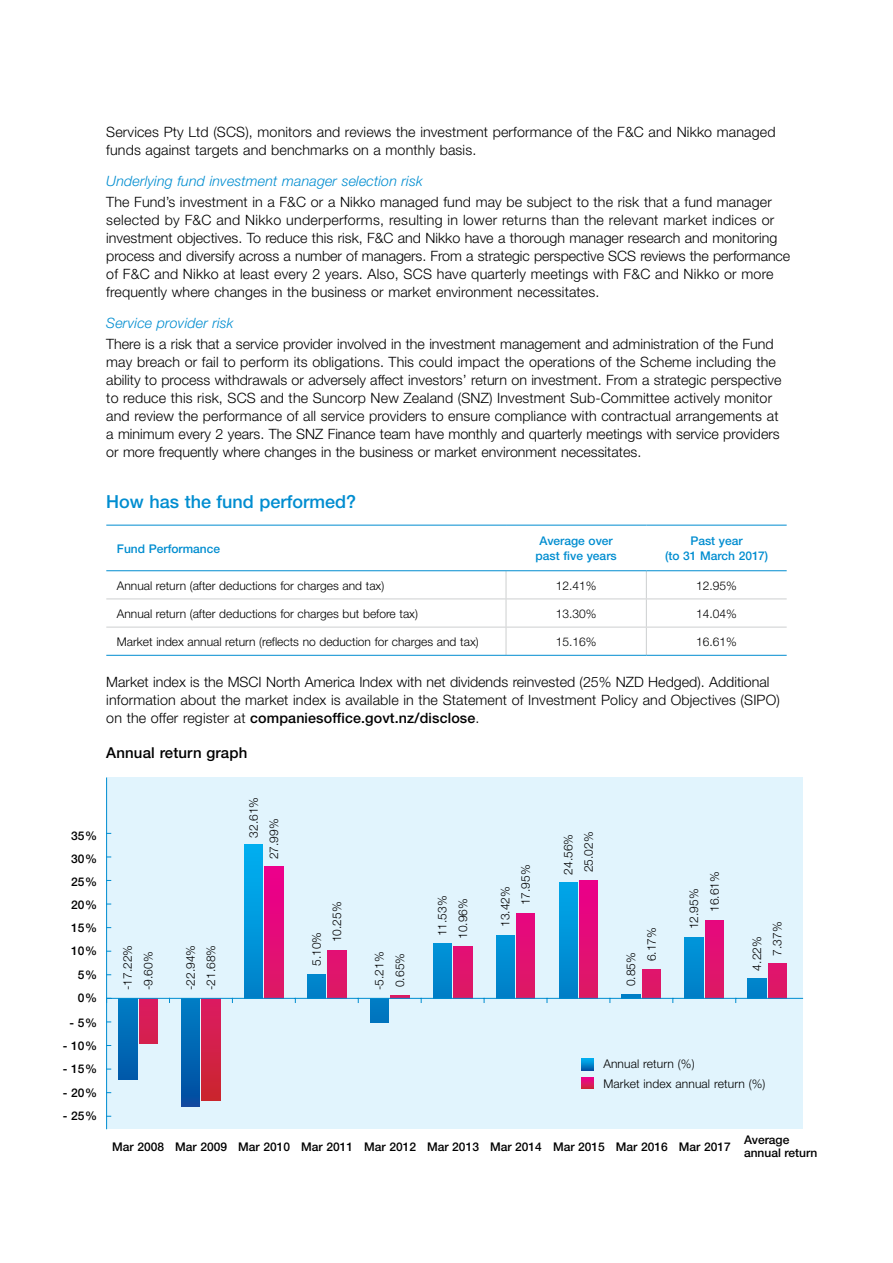
<style>
.page{position:relative;width:893px;height:1263px;background:#fff}
.page>*{position:absolute;margin:0;border:0;box-sizing:border-box;transform-origin:0 0}
.t1{font:500 18px "Helvetica Neue";color:#008dd0}
.t2{font:500 15px "Helvetica Neue";letter-spacing:.01em;color:#000}
.t3{font:300 14.25px/18px "Helvetica Neue";letter-spacing:.01em;color:#000}
.t4{font:italic 300 14.25px "Helvetica Neue";letter-spacing:.01em;color:#008dd0}
.t5{font:300 12px/20.4px "Helvetica Neue";color:#000}
.t6{font:500 12px/13.5px "Helvetica Neue";color:#000}
.t7{font:500 12px/15px "Helvetica Neue";color:#008dd0;text-align:center}
.s1{font-weight:500}
</style>
<div class="page">
<div style="left:107px;top:778px;width:696px;height:351px;background:#e1f4fd"></div>
<div style="left:139px;top:998px;width:18px;height:45px;background:#d81d57"></div>
<div style="left:202px;top:998px;width:18px;height:102px;background:linear-gradient(to bottom,#dc1b63,#ca252e)"></div>
<div style="left:265px;top:866px;width:18px;height:132px;background:linear-gradient(to bottom,#ed008f,#dc1964)"></div>
<div style="left:328px;top:950px;width:18px;height:48px;background:#df156b"></div>
<svg style="left:391px;top:995px;width:18px;height:3px"></svg>
<div style="left:454px;top:947px;width:18px;height:51px;background:#e0156c"></div>
<div style="left:517px;top:914px;width:18px;height:84px;background:linear-gradient(to bottom,#e70681,#dc1a63)"></div>
<div style="left:579px;top:880px;width:19px;height:118px;background:linear-gradient(to bottom,#eb008b,#dc1a64)"></div>
<div style="left:642px;top:969px;width:19px;height:29px;background:#de1768"></div>
<div style="left:705px;top:920px;width:19px;height:78px;background:linear-gradient(to bottom,#e6077f,#dc1a63)"></div>
<div style="left:768px;top:963px;width:19px;height:35px;background:#de1669"></div>
<div style="left:119px;top:998px;width:18px;height:81px;background:linear-gradient(to bottom,#007ec5,#0059a9)"></div>
<div style="left:182px;top:998px;width:18px;height:108px;background:linear-gradient(to bottom,#007fc5,#034ba0)"></div>
<div style="left:244px;top:844px;width:19px;height:154px;background:linear-gradient(to bottom,#00b2f2,#0081c9)"></div>
<div style="left:307px;top:974px;width:19px;height:24px;background:#0083ca"></div>
<div style="left:370px;top:998px;width:19px;height:25px;background:#0078c1"></div>
<div style="left:433px;top:944px;width:19px;height:54px;background:#0089cf"></div>
<div style="left:496px;top:935px;width:18px;height:63px;background:#008bd1"></div>
<div style="left:559px;top:882px;width:18px;height:116px;background:linear-gradient(to bottom,#00a8ea,#0080c8)"></div>
<hr style="left:622px;top:994px;width:18px;height:4px;background:#007ec6">
<div style="left:685px;top:937px;width:18px;height:61px;background:#008bd1"></div>
<div style="left:748px;top:978px;width:18px;height:20px;background:#0082c9"></div>
<hr style="left:107px;top:998px;width:696px;height:1px;background:#008dd0">
<svg style="left:581px;top:1058px;width:12px;height:12px"></svg>
<svg style="left:581px;top:1077px;width:12px;height:12px"></svg>
<hr style="left:106px;top:778px;width:1px;height:351px;background:#008dd0">
<hr style="left:106px;top:598px;width:400px;height:1px;background:#cdcfd0">
<hr style="left:506px;top:598px;width:140px;height:1px;background:#cdcfd0">
<hr style="left:646px;top:598px;width:141px;height:1px;background:#cdcfd0">
<hr style="left:106px;top:627px;width:400px;height:1px;background:#cdcfd0">
<hr style="left:506px;top:627px;width:140px;height:1px;background:#cdcfd0">
<svg style="left:506px;top:571px;width:1px;height:84px"></svg>
<hr style="left:646px;top:627px;width:141px;height:1px;background:#cdcfd0">
<svg style="left:646px;top:571px;width:1px;height:84px"></svg>
<hr style="left:106px;top:525px;width:400px;height:1px;background:#008dd0">
<hr style="left:506px;top:525px;width:140px;height:1px;background:#008dd0">
<hr style="left:646px;top:525px;width:141px;height:1px;background:#008dd0">
<hr style="left:106px;top:570px;width:400px;height:1px;background:#008dd0">
<hr style="left:506px;top:570px;width:140px;height:1px;background:#008dd0">
<hr style="left:646px;top:570px;width:141px;height:1px;background:#008dd0">
<hr style="left:106px;top:655px;width:400px;height:1px;background:#008dd0">
<hr style="left:506px;top:655px;width:140px;height:1px;background:#008dd0">
<hr style="left:646px;top:655px;width:141px;height:1px;background:#008dd0">
<p class="t3" style="left:106px;top:123px;width:671px">Services Pty Ltd (SCS), monitors and reviews the investment performance of the F&amp;C and Nikko managed funds against targets and benchmarks on a monthly basis.</p>
<p class="t4" style="left:106px;top:173px;width:318px">Underlying fund investment manager selection risk</p>
<p class="t3" style="left:106px;top:193px;width:685px">The Fund’s investment in a F&amp;C or a Nikko managed fund may be subject to the risk that a fund manager selected by F&amp;C and Nikko underperforms, resulting in lower returns than the relevant market indices or investment objectives. To reduce this risk, F&amp;C and Nikko have a thorough manager research and monitoring process and diversify across a number of managers. From a strategic perspective SCS reviews the performance of F&amp;C and Nikko at least every 2 years. Also, SCS have quarterly meetings with F&amp;C and Nikko or more frequently where changes in the business or market environment necessitates.</p>
<p class="t4" style="left:106px;top:315px;width:129px">Service provider risk</p>
<p class="t3" style="left:106px;top:335px;width:677px">There is a risk that a service provider involved in the investment management and administration of the Fund may breach or fail to perform its obligations. This could impact the operations of the Scheme including the ability to process withdrawals or adversely affect investors’ return on investment. From a strategic perspective to reduce this risk, SCS and the Suncorp New Zealand (SNZ) Investment Sub-Committee actively monitor and review the performance of all service providers to ensure compliance with contractual arrangements at a minimum every 2 years. The SNZ Finance team have monthly and quarterly meetings with service providers or more frequently where changes in the business or market environment necessitates.</p>
<p class="t1" style="left:106px;top:491px;width:251px">How has the fund performed?</p>
<p class="t7" style="left:117px;top:541px;width:105px">Fund Performance</p>
<p class="t7" style="left:536px;top:533px;width:83px">Average over past five years</p>
<p class="t7" style="left:665px;top:533px;width:105px">Past year<br>(to 31 March 2017)</p>
<p class="t5" style="left:117px;top:575px;width:269px">Annual return (after deductions for charges and tax)</p>
<p class="t5" style="left:556px;top:575px;width:42px">12.41%</p>
<p class="t5" style="left:696px;top:575px;width:42px">12.95%</p>
<p class="t5" style="left:117px;top:603px;width:302px">Annual return (after deductions for charges but before tax)</p>
<p class="t5" style="left:556px;top:603px;width:42px">13.30%</p>
<p class="t5" style="left:696px;top:603px;width:42px">14.04%</p>
<p class="t5" style="left:117px;top:631px;width:363px">Market index annual return (reflects no deduction for charges and tax)</p>
<p class="t5" style="left:556px;top:631px;width:42px">15.16%</p>
<p class="t5" style="left:696px;top:631px;width:42px">16.61%</p>
<p class="t3" style="left:106px;top:672px;width:675px">Market index is the MSCI North America Index with net dividends reinvested (25% NZD Hedged). Additional information about the market index is available in the Statement of Investment Policy and Objectives (SIPO) on the offer register at <span class="s1">companiesoffice.govt.nz/disclose</span>.</p>
<p class="t2" style="left:106px;top:743px;width:143px">Annual return graph</p>
<p class="t6" style="left:71px;top:828px;width:27px">35%</p>
<p class="t6" style="left:71px;top:851px;width:27px">30%</p>
<p class="t6" style="left:71px;top:875px;width:27px">25%</p>
<p class="t6" style="left:71px;top:898px;width:27px">20%</p>
<p class="t6" style="left:71px;top:921px;width:27px">15%</p>
<p class="t6" style="left:71px;top:944px;width:27px">10%</p>
<p class="t6" style="left:78px;top:967px;width:21px">5%</p>
<p class="t6" style="left:78px;top:990px;width:21px">0%</p>
<p class="t6" style="left:70px;top:1016px;width:29px">- 5%</p>
<p class="t6" style="left:63px;top:1039px;width:36px">- 10%</p>
<p class="t6" style="left:63px;top:1062px;width:36px">- 15%</p>
<p class="t6" style="left:63px;top:1085px;width:36px">- 20%</p>
<p class="t6" style="left:63px;top:1109px;width:36px">- 25%</p>
<p class="t5" style="left:243px;top:838px;width:42px;rotate:-90deg">32.61%</p>
<p class="t5" style="left:263px;top:859px;width:42px;rotate:-90deg">27.99%</p>
<p class="t5" style="left:117px;top:990px;width:47px;rotate:-90deg">-17.22% -9.60%</p>
<p class="t5" style="left:180px;top:990px;width:47px;rotate:-90deg">-22.94% -21.68%</p>
<p class="t5" style="left:306px;top:942px;width:42px;text-indent:-24px;rotate:-90deg">5.10%<br>10.25%</p>
<p class="t5" style="left:432px;top:939px;width:45px;rotate:-90deg">11.53%<br>10.96%</p>
<p class="t5" style="left:369px;top:990px;width:40px;rotate:-90deg">-5.21%<br>0.65%</p>
<p class="t5" style="left:495px;top:927px;width:42px;rotate:-90deg">13.42%</p>
<p class="t5" style="left:515px;top:905px;width:42px;rotate:-90deg">17.95%</p>
<p class="t5" style="left:558px;top:875px;width:45px;rotate:-90deg">24.56%<br>25.02%</p>
<p class="t5" style="left:683px;top:912px;width:42px;text-indent:-17px;rotate:-90deg">12.95%<br>16.61%</p>
<p class="t5" style="left:621px;top:961px;width:36px;text-indent:-25px;rotate:-90deg">0.85%<br>6.17%</p>
<p class="t5" style="left:746px;top:956px;width:36px;text-indent:-15px;rotate:-90deg">4.22%<br>7.37%</p>
<p class="t5" style="left:603px;top:1054px;width:164px;line-height:19.5px">Annual return (%)<br>Market index annual return (%)</p>
<p class="t6" style="left:112px;top:1139px;width:620px">Mar 2008 Mar 2009 Mar 2010 Mar 2011 Mar 2012 Mar 2013 Mar 2014 Mar 2015 Mar 2016 Mar 2017</p>
<p class="t6" style="left:744px;top:1133px;width:75px">Average annual return</p>
</div>
